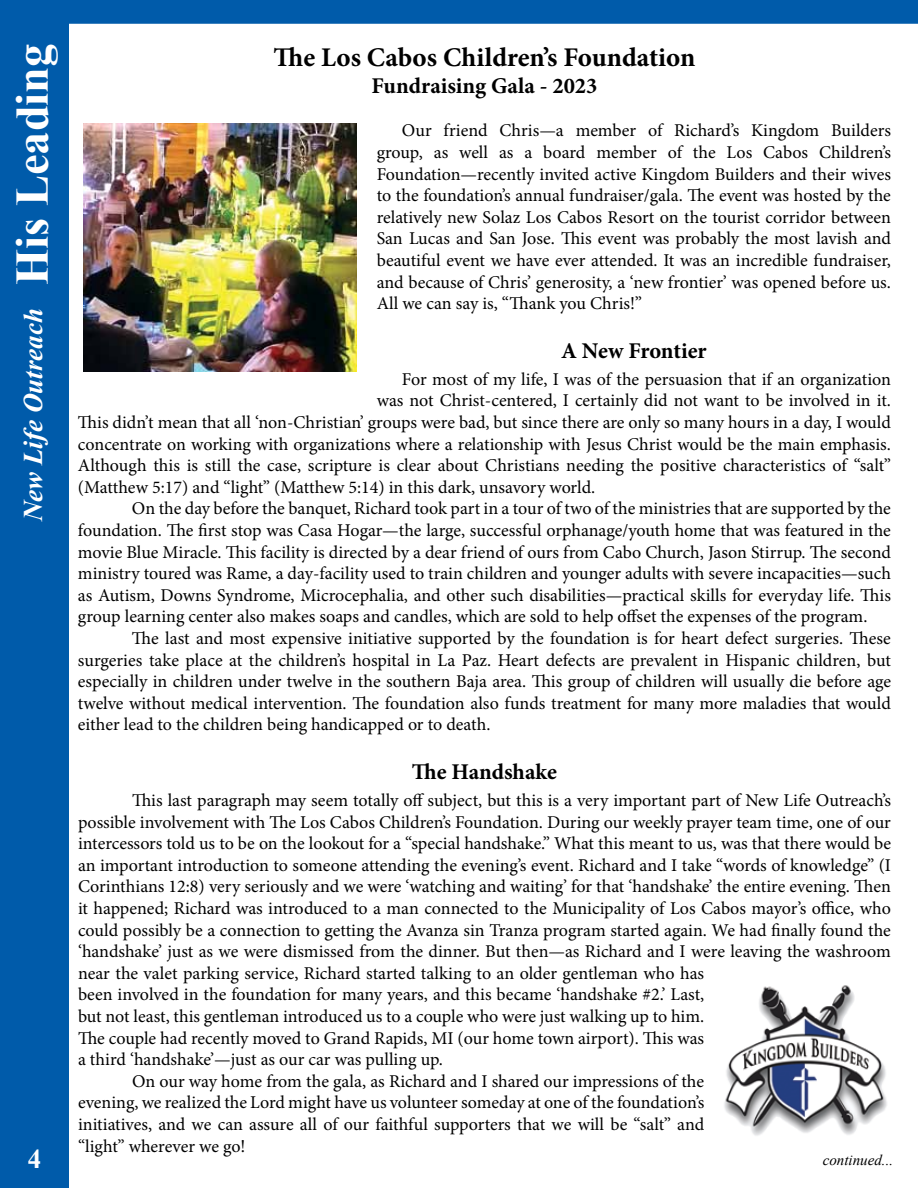
<style>
.page{position:relative;width:918px;height:1188px;background:#fff}
.page>*{position:absolute;margin:0;border:0;box-sizing:border-box;transform-origin:0 0}
.t1{font:700 46.5px "Times New Roman";color:#fff}
.t2{font:700 27px "Minion Pro";color:#000}
.t3{font:italic 700 27px "Times New Roman";color:#fff}
.t4{font:700 27px "Times New Roman";color:#fff}
.t5{font:700 22.5px "Minion Pro";color:#000}
.t6{font:18px/21.6px "Minion Pro";letter-spacing:-.005em;color:#000;text-align:justify}
.t7{font:italic 15px "Times New Roman";color:#000}
</style>
<div class="page">
<div style="left:1px;top:1px;width:67px;height:1186px;background:#005baa"></div>
<div style="left:0;top:0;width:69px;height:1188px;border:2px solid #005baa"></div>
<div style="left:1px;top:1px;width:916px;height:22px;background:#005baa"></div>
<div style="left:0;top:0;width:918px;height:24px;border:2px solid #005baa"></div>
<img style="left:724px;top:985px;width:163px;height:151px">
<img style="left:83px;top:123px;width:273px;height:249px">
<h1 class="t1" style="left:-1px;top:285px;width:243px;rotate:-90deg">His Leading</h1>
<h2 class="t3" style="left:14px;top:521px;width:214px;rotate:-90deg">New Life Outreach</h2>
<h2 class="t2" style="left:274px;top:38px;width:423px">The Los Cabos Children’s Foundation</h2>
<p class="t5" style="left:372px;top:70px;width:227px">Fundraising Gala - 2023</p>
<p class="t6" style="left:377px;top:120px;width:516px;text-indent:25px">Our friend Chris—a member of Richard’s Kingdom Builders group, as well as a board member of the Los Cabos Children’s Foundation—recently invited active Kingdom Builders and their wives to the foundation’s annual fundraiser/gala. The event was hosted by the relatively new Solaz Los Cabos Resort on the tourist corridor between San Lucas and San Jose. This event was probably the most lavish and beautiful event we have ever attended. It was an incredible fundraiser, and because of Chris’ generosity, a ‘new frontier’ was opened before us.<br>All we can say is, “Thank you Chris!”</p>
<p class="t5" style="left:561px;top:335px;width:147px">A New Frontier</p>
<p class="t6" style="left:402px;top:368px;width:491px">For most of my life, I was of the persuasion that if an organization</p>
<p class="t6" style="left:377px;top:390px;width:516px">was not Christ-centered, I certainly did not want to be involved in it.</p>
<p class="t6" style="left:78px;top:411px;width:815px">This didn’t mean that all ‘non-Christian’ groups were bad, but since there are only so many hours in a day, I would</p>
<p class="t6" style="left:78px;top:433px;width:815px">concentrate on working with organizations where a relationship with Jesus Christ would be the main emphasis.</p>
<p class="t6" style="left:78px;top:455px;width:815px">Although this is still the case, scripture is clear about Christians needing the positive characteristics of “salt”</p>
<p class="t6" style="left:78px;top:476px;width:519px">(Matthew 5:17) and “light” (Matthew 5:14) in this dark, unsavory world.</p>
<p class="t6" style="left:132px;top:498px;width:760px">On the day before the banquet, Richard took part in a tour of two of the ministries that are supported by the</p>
<p class="t6" style="left:78px;top:519px;width:814px">foundation. The first stop was Casa Hogar—the large, successful orphanage/youth home that was featured in the</p>
<p class="t6" style="left:78px;top:541px;width:815px">movie Blue Miracle. This facility is directed by a dear friend of ours from Cabo Church, Jason Stirrup. The second</p>
<p class="t6" style="left:78px;top:563px;width:814px">ministry toured was Rame, a day-facility used to train children and younger adults with severe incapacities—such</p>
<p class="t6" style="left:78px;top:584px;width:814px">as Autism, Downs Syndrome, Microcephalia, and other such disabilities—practical skills for everyday life. This</p>
<p class="t6" style="left:78px;top:606px;width:791px">group learning center also makes soaps and candles, which are sold to help offset the expenses of the program.</p>
<p class="t6" style="left:132px;top:627px;width:760px">The last and most expensive initiative supported by the foundation is for heart defect surgeries. These</p>
<p class="t6" style="left:78px;top:649px;width:814px">surgeries take place at the children’s hospital in La Paz. Heart defects are prevalent in Hispanic children, but</p>
<p class="t6" style="left:78px;top:671px;width:815px">especially in children under twelve in the southern Baja area. This group of children will usually die before age</p>
<p class="t6" style="left:78px;top:692px;width:814px">twelve without medical intervention. The foundation also funds treatment for many more maladies that would</p>
<p class="t6" style="left:78px;top:714px;width:414px">either lead to the children being handicapped or to death.</p>
<p class="t5" style="left:412px;top:756px;width:147px">The Handshake</p>
<p class="t6" style="left:132px;top:789px;width:761px">This last paragraph may seem totally off subject, but this is a very important part of New Life Outreach’s</p>
<p class="t6" style="left:78px;top:811px;width:814px">possible involvement with The Los Cabos Children’s Foundation. During our weekly prayer team time, one of our</p>
<p class="t6" style="left:78px;top:833px;width:815px">intercessors told us to be on the lookout for a “special handshake.” What this meant to us, was that there would be</p>
<p class="t6" style="left:78px;top:854px;width:815px">an important introduction to someone attending the evening’s event. Richard and I take “words of knowledge” (I</p>
<p class="t6" style="left:78px;top:876px;width:814px">Corinthians 12:8) very seriously and we were ‘watching and waiting’ for that ‘handshake’ the entire evening. Then</p>
<p class="t6" style="left:78px;top:897px;width:815px">it happened; Richard was introduced to a man connected to the Municipality of Los Cabos mayor’s office, who</p>
<p class="t6" style="left:78px;top:919px;width:814px">could possibly be a connection to getting the Avanza sin Tranza program started again. We had finally found the</p>
<p class="t6" style="left:78px;top:941px;width:814px">‘handshake’ just as we were dismissed from the dinner. But then—as Richard and I were leaving the washroom</p>
<p class="t6" style="left:78px;top:962px;width:628px">near the valet parking service, Richard started talking to an older gentleman who has</p>
<p class="t6" style="left:78px;top:984px;width:628px">been involved in the foundation for many years, and this became ‘handshake #2.’ Last,</p>
<p class="t6" style="left:78px;top:1005px;width:628px">but not least, this gentleman introduced us to a couple who were just walking up to him.</p>
<p class="t6" style="left:78px;top:1027px;width:628px">The couple had recently moved to Grand Rapids, MI (our home town airport). This was</p>
<p class="t6" style="left:78px;top:1049px;width:367px">a third ‘handshake’—just as our car was pulling up.</p>
<p class="t6" style="left:132px;top:1070px;width:574px">On our way home from the gala, as Richard and I shared our impressions of the</p>
<p class="t6" style="left:78px;top:1092px;width:628px">evening, we realized the Lord might have us volunteer someday at one of the foundation’s</p>
<p class="t6" style="left:78px;top:1113px;width:628px">initiatives, and we can assure all of our faithful supporters that we will be “salt” and</p>
<p class="t6" style="left:78px;top:1135px;width:169px">“light” wherever we go!</p>
<h2 class="t4" style="left:28px;top:1139px;width:15px">4</h2>
<p class="t7" style="left:823px;top:1150px;width:72px">continued...</p>
</div>
